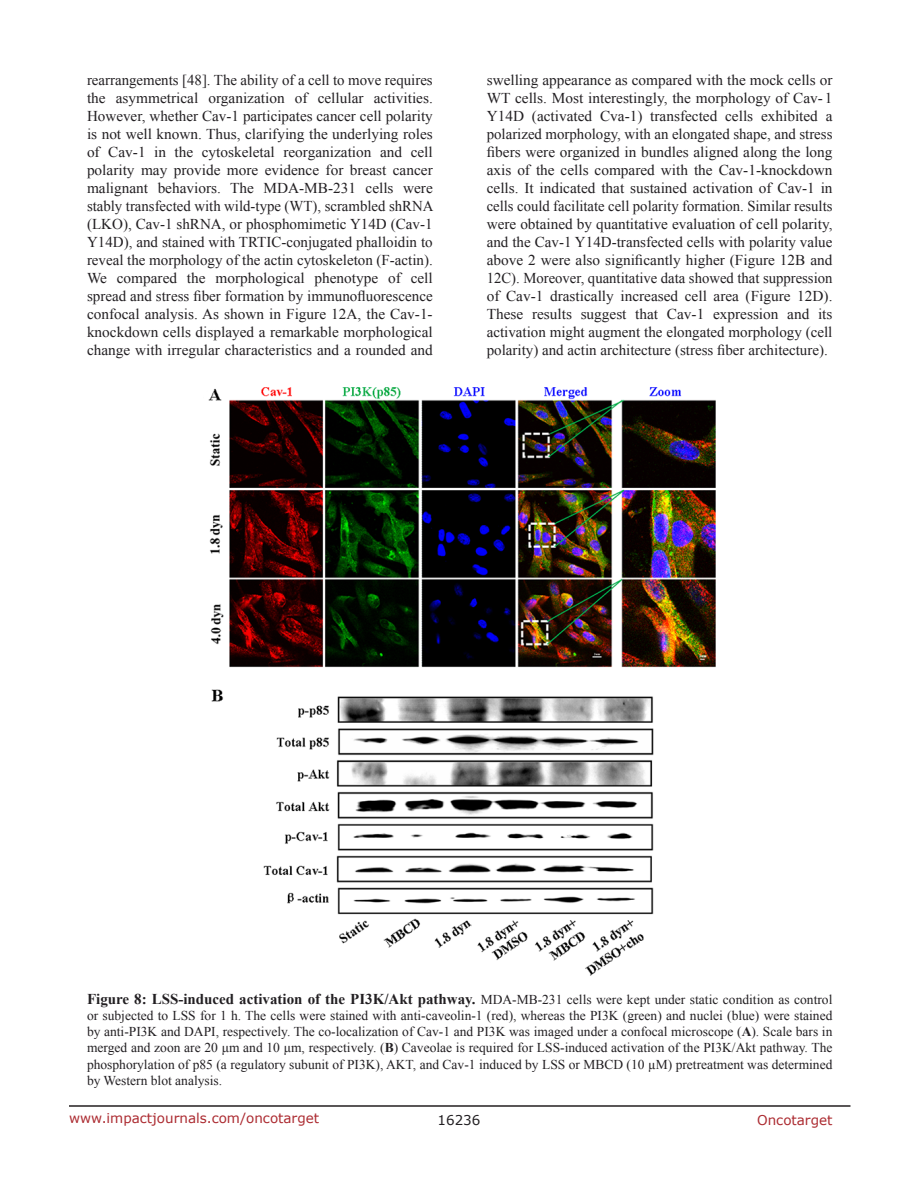
<style>
.page{position:relative;width:918px;height:1188px;background:#fff}
.page>*{position:absolute;margin:0;border:0;box-sizing:border-box;transform-origin:0 0}
.BodyText{font:15px/18px "Times New Roman";color:#221f22;text-align:justify}
.FigureText{font:13.5px/16.2px "Times New Roman";color:#221f22;text-align:justify}
.t1{font:13.5px "Verdana";color:#ac2b31}
.t2{font:13.5px "Verdana";color:#221f22}
.s1{font-weight:700;font-size:15px}
.s2{font-weight:700}
</style>
<div class="page">
<hr style="left:69px;top:1105px;width:781px;height:2px;background:#231f20">
<img style="left:208px;top:387px;width:508px;height:589px">
<p class="BodyText" style="left:87px;top:71px;width:348px">rearrangements [48]. The ability of a cell to move requires the asymmetrical organization of cellular activities.<br>However, whether Cav-1 participates cancer cell polarity is not well known. Thus, clarifying the underlying roles of Cav-1 in the cytoskeletal reorganization and cell polarity may provide more evidence for breast cancer malignant behaviors. The MDA-MB-231 cells were stably transfected with wild-type (WT), scrambled shRNA (LKO), Cav-1 shRNA, or phosphomimetic Y14D (Cav-1<br>Y14D), and stained with TRTIC-conjugated phalloidin to reveal the morphology of the actin cytoskeleton (F-actin).<br>We compared the morphological phenotype of cell spread and stress fiber formation by immunofluorescence confocal analysis. As shown in Figure 12A, the Cav-1- knockdown cells displayed a remarkable morphological change with irregular characteristics and a rounded and</p>
<p class="BodyText" style="left:487px;top:71px;width:347px">swelling appearance as compared with the mock cells or WT cells. Most interestingly, the morphology of Cav-1<br>Y14D (activated Cva-1) transfected cells exhibited a polarized morphology, with an elongated shape, and stress fibers were organized in bundles aligned along the long axis of the cells compared with the Cav-1-knockdown cells. It indicated that sustained activation of Cav-1 in cells could facilitate cell polarity formation. Similar results were obtained by quantitative evaluation of cell polarity, and the Cav-1 Y14D-transfected cells with polarity value above 2 were also significantly higher (Figure 12B and 12C). Moreover, quantitative data showed that suppression of Cav-1 drastically increased cell area (Figure 12D).<br>These results suggest that Cav-1 expression and its activation might augment the elongated morphology (cell polarity) and actin architecture (stress fiber architecture).</p>
<p class="FigureText" style="left:87px;top:991px;width:747px"><span class="s1">Figure 8: LSS-induced activation of the PI3K/Akt pathway.</span> MDA-MB-231 cells were kept under static condition as control or subjected to LSS for 1 h. The cells were stained with anti-caveolin-1 (red), whereas the PI3K (green) and nuclei (blue) were stained by anti-PI3K and DAPI, respectively. The co-localization of Cav-1 and PI3K was imaged under a confocal microscope (<span class="s2">A</span>). Scale bars in merged and zoon are 20 μm and 10 μm, respectively. (<span class="s2">B</span>) Caveolae is required for LSS-induced activation of the PI3K/Akt pathway. The phosphorylation of p85 (a regulatory subunit of PI3K), AKT, and Cav-1 induced by LSS or MBCD (10 µM) pretreatment was determined by Western blot analysis.</p>
<p class="t1" style="left:69px;top:1109px;width:252px">www.impactjournals.com/oncotarget</p>
<p class="t2" style="left:438px;top:1111px;width:44px">16236</p>
<p class="t1" style="left:757px;top:1111px;width:77px">Oncotarget</p>
</div>
